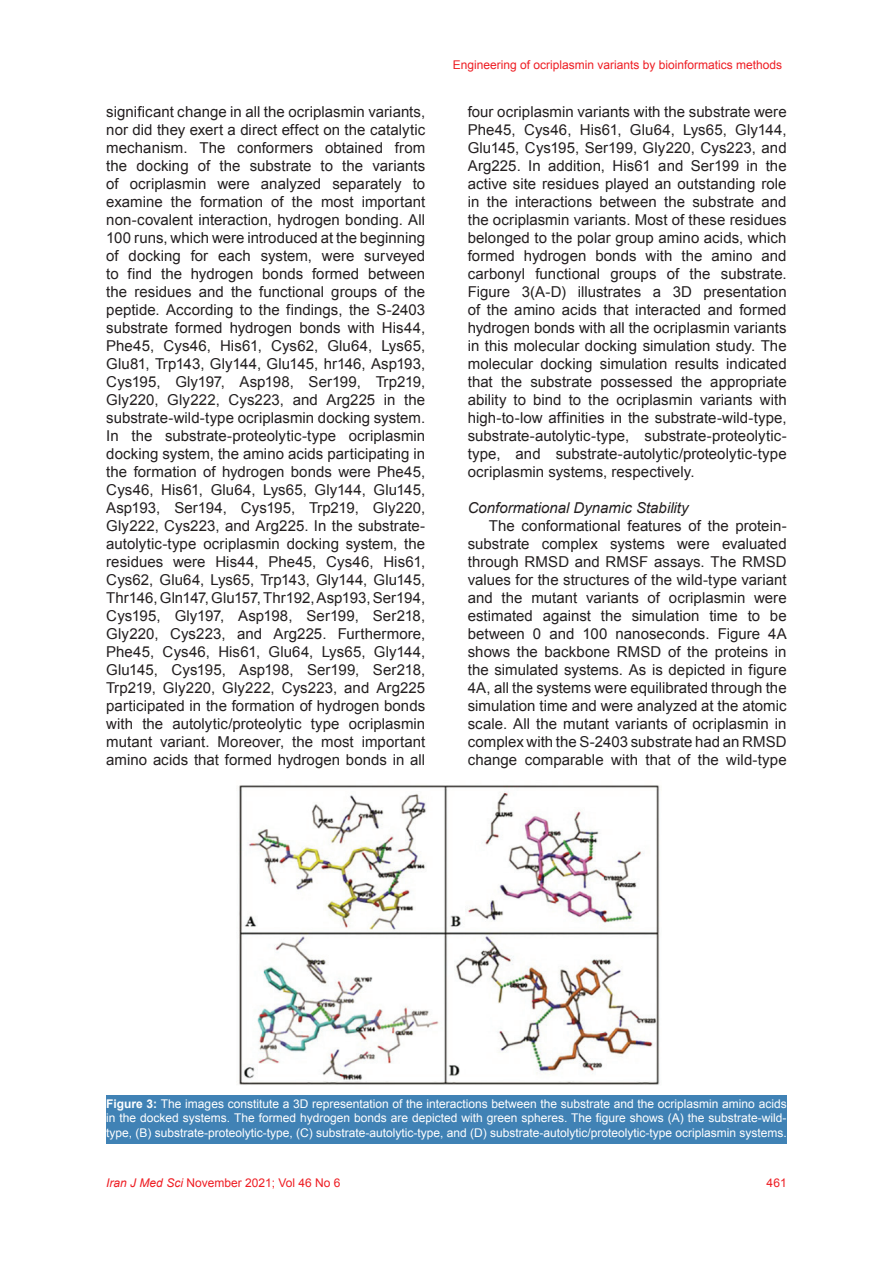
<style>
.page{position:relative;width:893px;height:1263px;background:#fff}
.page>*{position:absolute;margin:0;border:0;box-sizing:border-box;transform-origin:0 0}
.t1{font:15px/18px "Arial";letter-spacing:.005em;color:#231f20;text-align:justify}
.t2{font:italic 15px "Arial";color:#231f20}
.t3{font:12px/14.4px "Arial";color:#fff;text-align:justify}
.t4{font:12px "Arial";color:#ee1d23}
.s1{font-weight:700}
.s2{font-style:italic}
</style>
<div class="page">
<img style="left:239px;top:785px;width:421px;height:300px">
<div style="left:106px;top:1095px;width:681px;height:48px;background:#4082b5"></div>
<p class="t4" style="left:453px;top:57px;width:331px">Engineering of ocriplasmin variants by bioinformatics methods</p>
<p class="t1" style="left:106px;top:103px;width:320px">significant change in all the ocriplasmin variants, nor did they exert a direct effect on the catalytic mechanism. The conformers obtained from the docking of the substrate to the variants of ocriplasmin were analyzed separately to examine the formation of the most important non-covalent interaction, hydrogen bonding. All 100 runs, which were introduced at the beginning of docking for each system, were surveyed to find the hydrogen bonds formed between the residues and the functional groups of the peptide. According to the findings, the S-2403 substrate formed hydrogen bonds with His44, Phe45, Cys46, His61, Cys62, Glu64, Lys65, Glu81, Trp143, Gly144, Glu145, hr146, Asp193, Cys195, Gly197, Asp198, Ser199, Trp219, Gly220, Gly222, Cys223, and Arg225 in the substrate-wild-type ocriplasmin docking system.<br>In the substrate-proteolytic-type ocriplasmin docking system, the amino acids participating in the formation of hydrogen bonds were Phe45, Cys46, His61, Glu64, Lys65, Gly144, Glu145, Asp193, Ser194, Cys195, Trp219, Gly220, Gly222, Cys223, and Arg225. In the substrate&shy;autolytic-type ocriplasmin docking system, the residues were His44, Phe45, Cys46, His61, Cys62, Glu64, Lys65, Trp143, Gly144, Glu145, Thr146, Gln147, Glu157, Thr192, Asp193, Ser194, Cys195, Gly197, Asp198, Ser199, Ser218, Gly220, Cys223, and Arg225. Furthermore, Phe45, Cys46, His61, Glu64, Lys65, Gly144, Glu145, Cys195, Asp198, Ser199, Ser218, Trp219, Gly220, Gly222, Cys223, and Arg225 participated in the formation of hydrogen bonds with the autolytic/proteolytic type ocriplasmin mutant variant. Moreover, the most important amino acids that formed hydrogen bonds in all</p>
<p class="t1" style="left:468px;top:103px;width:320px">four ocriplasmin variants with the substrate were Phe45, Cys46, His61, Glu64, Lys65, Gly144, Glu145, Cys195, Ser199, Gly220, Cys223, and Arg225. In addition, His61 and Ser199 in the active site residues played an outstanding role in the interactions between the substrate and the ocriplasmin variants. Most of these residues belonged to the polar group amino acids, which formed hydrogen bonds with the amino and carbonyl functional groups of the substrate.<br>Figure 3(A-D) illustrates a 3D presentation of the amino acids that interacted and formed hydrogen bonds with all the ocriplasmin variants in this molecular docking simulation study. The molecular docking simulation results indicated that the substrate possessed the appropriate ability to bind to the ocriplasmin variants with high-to-low affinities in the substrate-wild-type, substrate-autolytic-type, substrate-proteolytic&shy;type, and substrate-autolytic/proteolytic-type ocriplasmin systems, respectively.</p>
<p class="t2" style="left:468px;top:498px;width:222px">Conformational Dynamic Stability</p>
<p class="t1" style="left:468px;top:517px;width:320px;text-indent:21px">The conformational features of the protein&shy;substrate complex systems were evaluated through RMSD and RMSF assays. The RMSD values for the structures of the wild-type variant and the mutant variants of ocriplasmin were estimated against the simulation time to be between 0 and 100 nanoseconds. Figure 4A shows the backbone RMSD of the proteins in the simulated systems. As is depicted in figure 4A, all the systems were equilibrated through the simulation time and were analyzed at the atomic scale. All the mutant variants of ocriplasmin in complex with the S-2403 substrate had an RMSD change comparable with that of the wild-type</p>
<p class="t3" style="left:106px;top:1096px;width:682px"><span class="s1">Figure 3:</span> The images constitute a 3D representation of the interactions between the substrate and the ocriplasmin amino acids in the docked systems. The formed hydrogen bonds are depicted with green spheres. The figure shows (A) the substrate-wild&shy;type, (B) substrate-proteolytic-type, (C) substrate-autolytic-type, and (D) substrate-autolytic/proteolytic-type ocriplasmin systems.</p>
<p class="t4" style="left:106px;top:1175px;width:236px"><span class="s2">Iran J Med Sci</span> November 2021; Vol 46 No 6</p>
<p class="t4" style="left:767px;top:1175px;width:22px">461</p>
</div>
